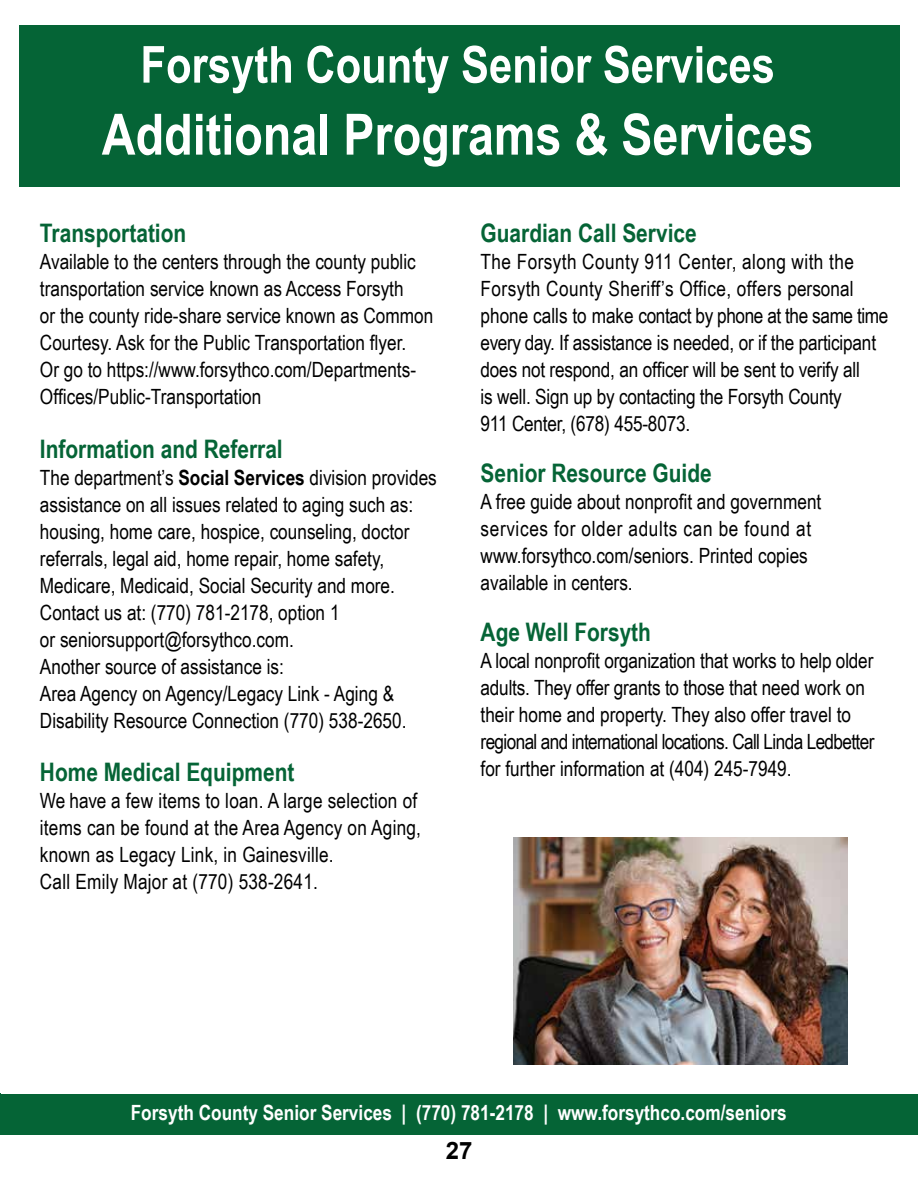
<style>
.page{position:relative;width:918px;height:1188px;background:#fff}
.page>*{position:absolute;margin:0;border:0;box-sizing:border-box;transform-origin:0 0}
.t1{font:700 57px "Arial Narrow";color:#fff}
.t2{font:700 51px "Arial Narrow";color:#fff}
.t3{font:700 25.5px "Arial Narrow";color:#056436}
.t4{font:700 24px "Arial";color:#000}
.t5{font:21px/27px "Arial Narrow";color:#000}
.t6{font:700 21px "Arial Narrow";color:#fff}
.s1{font-weight:700}
</style>
<div class="page">
<div style="left:0;top:1094px;width:918px;height:40px;background:#056436"></div>
<div style="left:19px;top:25px;width:881px;height:162px;background:#056436"></div>
<img style="left:513px;top:838px;width:335px;height:227px">
<h2 class="t2" style="left:140px;top:26px;width:636px">Forsyth County Senior Services</h2>
<h1 class="t1" style="left:102px;top:91px;width:713px">Additional Programs &amp; Services</h1>
<p class="t3" style="left:40px;top:214px;width:148px">Transportation</p>
<p class="t5" style="left:40px;top:247px;width:395px">Available to the centers through the county public transportation service known as Access Forsyth<br>or the county ride-share service known as Common Courtesy. Ask for the Public Transportation flyer.<br>Or go to https://www.forsythco.com/Departments-Offices/Public-Transportation</p>
<p class="t3" style="left:40px;top:430px;width:244px">Information and Referral</p>
<p class="t5" style="left:40px;top:463px;width:398px">The department’s <span class="s1">Social Services</span> division provides assistance on all issues related to aging such as: housing, home care, hospice, counseling, doctor referrals, legal aid, home repair, home safety, Medicare, Medicaid, Social Security and more.<br>Contact us at: (770) 781-2178, option 1<br>or seniorsupport@forsythco.com.<br>Another source of assistance is:<br>Area Agency on Agency/Legacy Link - Aging &amp; Disability Resource Connection (770) 538-2650.</p>
<p class="t3" style="left:40px;top:752px;width:256px">Home Medical Equipment</p>
<p class="t5" style="left:40px;top:786px;width:383px">We have a few items to loan. A large selection of items can be found at the Area Agency on Aging, known as Legacy Link, in Gainesville.<br>Call Emily Major at (770) 538-2641.</p>
<p class="t3" style="left:481px;top:214px;width:218px">Guardian Call Service</p>
<p class="t5" style="left:481px;top:247px;width:409px">The Forsyth County 911 Center, along with the Forsyth County Sheriff’s Office, offers personal phone calls to make contact by phone at the same time every day. If assistance is needed, or if the participant does not respond, an officer will be sent to verify all<br>is well. Sign up by contacting the Forsyth County<br>911 Center, (678) 455-8073.</p>
<p class="t3" style="left:481px;top:454px;width:233px">Senior Resource Guide</p>
<p class="t5" style="left:481px;top:487px;width:342px">A free guide about nonprofit and government services for older adults can be found at www.forsythco.com/seniors. Printed copies available in centers.</p>
<p class="t3" style="left:481px;top:613px;width:172px">Age Well Forsyth</p>
<p class="t5" style="left:481px;top:646px;width:395px">A local nonprofit organization that works to help older adults. They offer grants to those that need work on their home and property. They also offer travel to regional and international locations. Call Linda Ledbetter for further information at (404) 245-7949.</p>
<p class="t6" style="left:131px;top:1096px;width:658px">Forsyth County Senior Services | (770) 781-2178 | www.forsythco.com/seniors</p>
<p class="t4" style="left:446px;top:1134px;width:28px">27</p>
</div>
